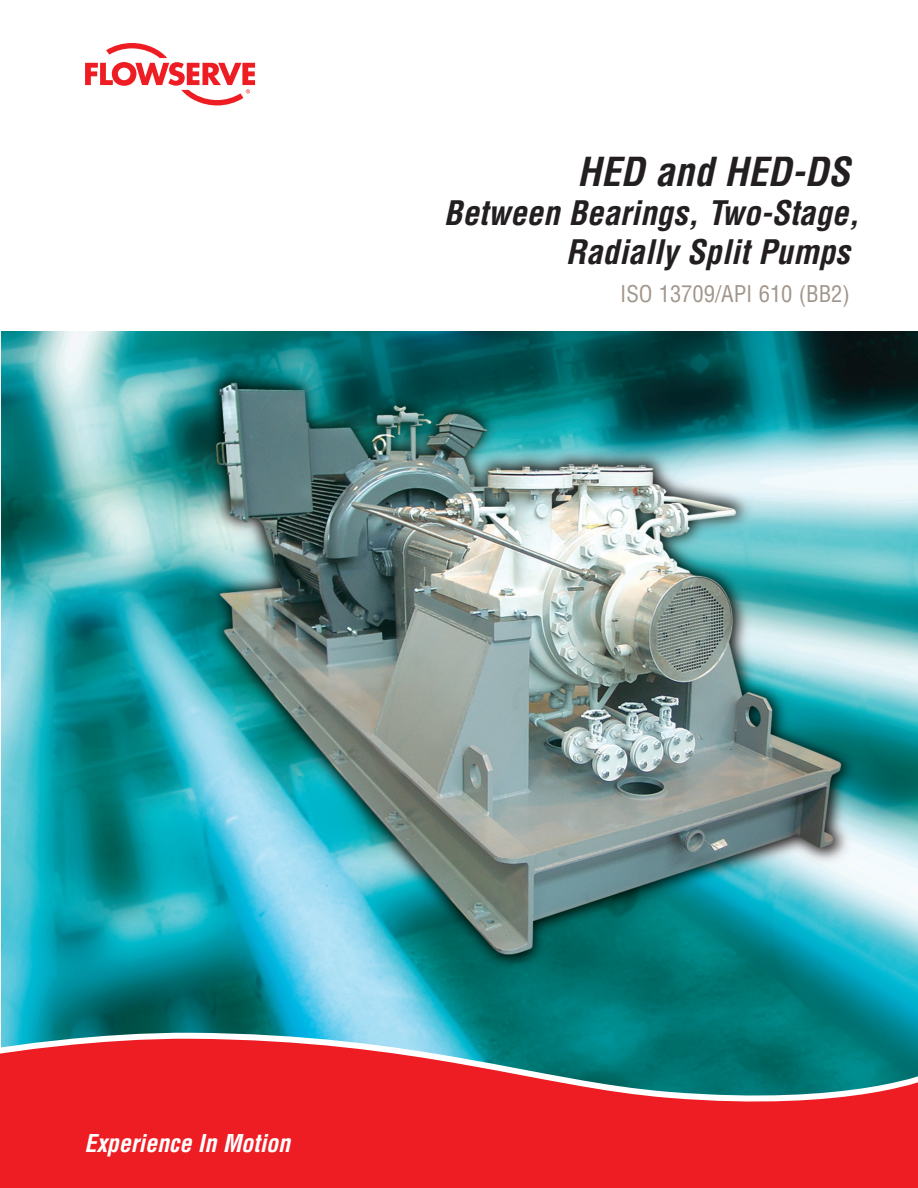
<style>
.page{position:relative;width:918px;height:1188px;background:#fff}
.page>*{position:absolute;margin:0;border:0;box-sizing:border-box;transform-origin:0 0}
.PB-Brochure_Title{font:italic 700 condensed 39px "Helvetica LT Std";color:#231f20}
.PB-Brochure_Sub_Titl{font:italic 700 condensed 33px "Helvetica LT Std";color:#231f20}
.t1{font:italic 700 condensed 24px "Helvetica LT Std";letter-spacing:-.005em;color:#fff}
.PB-Brochure_Sub_Titl-2{font:condensed 22.5px "Helvetica LT Std";color:#a1968b}
</style>
<div class="page">
<svg style="left:85px;top:43px;width:170px;height:62px"></svg>
<img style="left:1px;top:332px;width:917px;height:700px">
<svg style="left:1px;top:1032px;width:917px;height:6px;background:#399fa6"></svg>
<svg style="left:0;top:1038px;width:918px;height:150px;background:#c93539"></svg>
<p class="PB-Brochure_Title" style="left:577px;top:148px;width:274px">HED and HED-DS</p>
<p class="PB-Brochure_Sub_Titl" style="left:444px;top:193px;width:417px">Between Bearings, Two-Stage,</p>
<p class="PB-Brochure_Sub_Titl" style="left:566px;top:232px;width:286px">Radially Split Pumps</p>
<p class="PB-Brochure_Sub_Titl-2" style="left:620px;top:280px;width:231px">ISO 13709/API 610 (BB2)</p>
<p class="t1" style="left:85px;top:1128px;width:207px">Experience In Motion</p>
</div>
